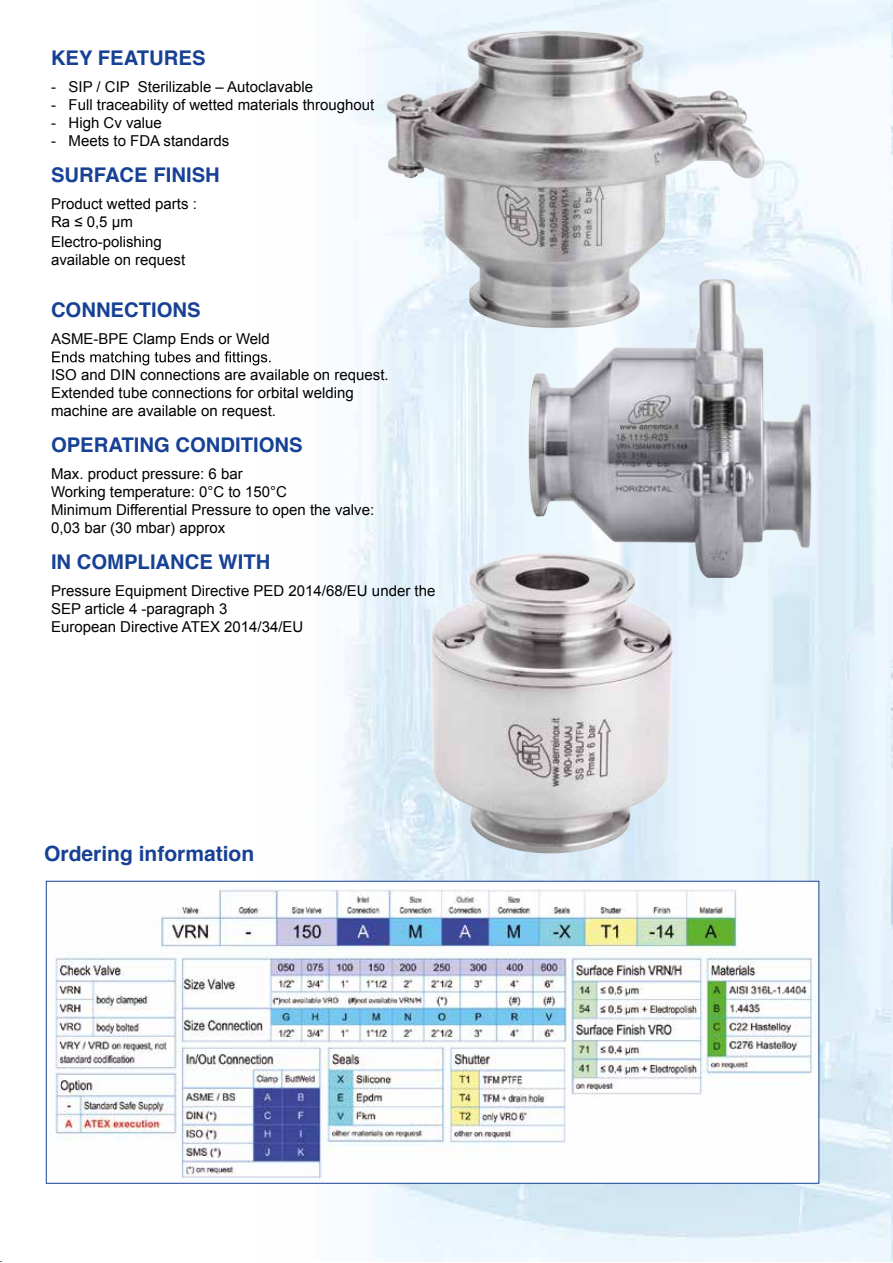
<style>
.page{position:relative;width:893px;height:1263px;background:#fff}
.page>*{position:absolute;margin:0;border:0;box-sizing:border-box;transform-origin:0 0}
.t1{font:700 21px "Helvetica";color:#164194}
.t2{font:700 20.25px "Helvetica";color:#164194}
.t3{font:15px/18px "Arial";color:#000}
</style>
<div class="page">
<img style="left:255px;top:0;width:638px;height:1262px">
<svg style="left:52px;top:351px;width:219px;height:14px"></svg>
<img style="left:378px;top:20px;width:394px;height:319px">
<img style="left:506px;top:268px;width:331px;height:340px">
<img style="left:417px;top:537px;width:275px;height:328px">
<img style="left:48px;top:883px;width:769px;height:299px">
<h2 class="t2" style="left:51px;top:44px;width:156px">KEY FEATURES</h2>
<p class="t3" style="left:51px;top:78px;width:264px">- SIP / CIP Sterilizable – Autoclavable</p>
<p class="t3" style="left:51px;top:96px;width:325px">- Full traceability of wetted materials throughout</p>
<p class="t3" style="left:51px;top:114px;width:112px">- High Cv value</p>
<p class="t3" style="left:51px;top:132px;width:180px">- Meets to FDA standards</p>
<h2 class="t2" style="left:51px;top:161px;width:170px">SURFACE FINISH</h2>
<p class="t3" style="left:51px;top:195px;width:147px">Product wetted parts :<br>Ra ≤ 0,5 µm</p>
<p class="t3" style="left:51px;top:233px;width:136px">Electro-polishing available on request</p>
<h2 class="t2" style="left:51px;top:296px;width:151px">CONNECTIONS</h2>
<p class="t3" style="left:51px;top:330px;width:220px">ASME-BPE Clamp Ends or Weld</p>
<p class="t3" style="left:51px;top:366px;width:339px">ISO and DIN connections are available on request.<br>Extended tube connections for orbital welding machine are available on request.</p>
<h2 class="t2" style="left:51px;top:431px;width:253px">OPERATING CONDITIONS</h2>
<p class="t3" style="left:51px;top:465px;width:325px">Max. product pressure: 6 bar<br>Working temperature: 0°C to 150°C<br>Minimum Differential Pressure to open the valve:<br>0,03 bar (30 mbar) approx</p>
<h2 class="t2" style="left:51px;top:548px;width:221px">IN COMPLIANCE WITH</h2>
<p class="t3" style="left:51px;top:582px;width:386px">Pressure Equipment Directive PED 2014/68/EU under the<br>SEP article 4 -paragraph 3<br>European Directive ATEX 2014/34/EU</p>
<h1 class="t1" style="left:44px;top:839px;width:212px">Ordering information</h1>
</div>
